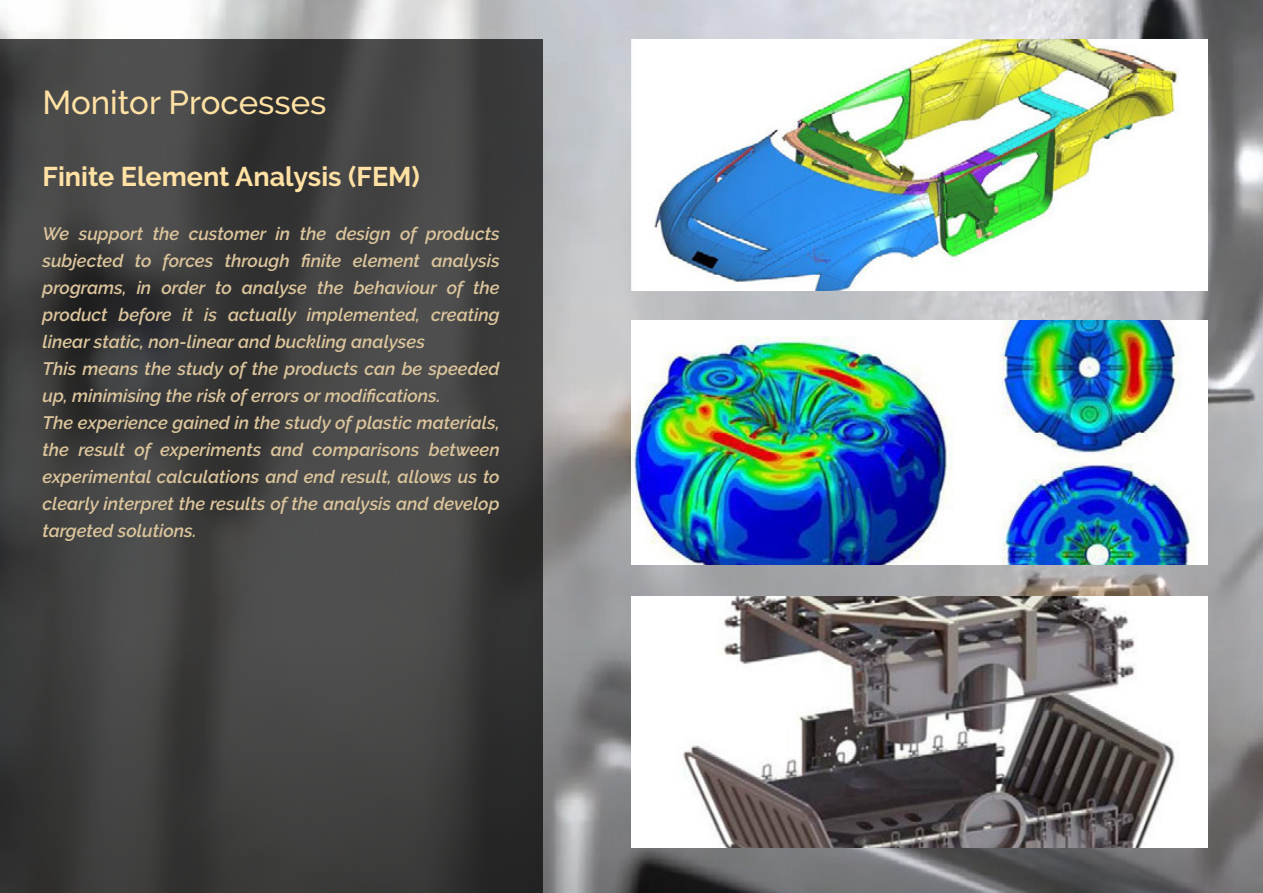
<style>
.page{position:relative;width:1263px;height:893px;background:#fff}
.page>*{position:absolute;margin:0;border:0;box-sizing:border-box;transform-origin:0 0}
.t1{font:500 33px "Raleway";color:#ffe1a3}
.t2{font:700 27px "Raleway";color:#ffe1a3}
.t3{font:italic 600 18px/27px "Raleway";color:#dcc59c}
</style>
<div class="page">
<img style="left:0;top:0;width:1263px;height:893px">
<svg style="left:0;top:39px;width:542px;height:854px;background:#3f3f3f"></svg>
<img style="left:631px;top:39px;width:577px;height:251px">
<img style="left:631px;top:320px;width:577px;height:244px">
<img style="left:631px;top:596px;width:577px;height:251px">
<h1 class="t1" style="left:43px;top:83px;width:286px">Monitor Processes</h1>
<h2 class="t2" style="left:43px;top:161px;width:379px">Finite Element Analysis (FEM)</h2>
<p class="t3" style="left:43px;top:220px;width:459px">We support the customer in the design of products subjected to forces through finite element analysis programs, in order to analyse the behaviour of the product before it is actually implemented, creating linear static, non-linear and buckling analyses<br>This means the study of the products can be speeded up, minimising the risk of errors or modifications.<br>The experience gained in the study of plastic materials, the result of experiments and comparisons between experimental calculations and end result, allows us to clearly interpret the results of the analysis and develop targeted solutions.</p>
</div>
